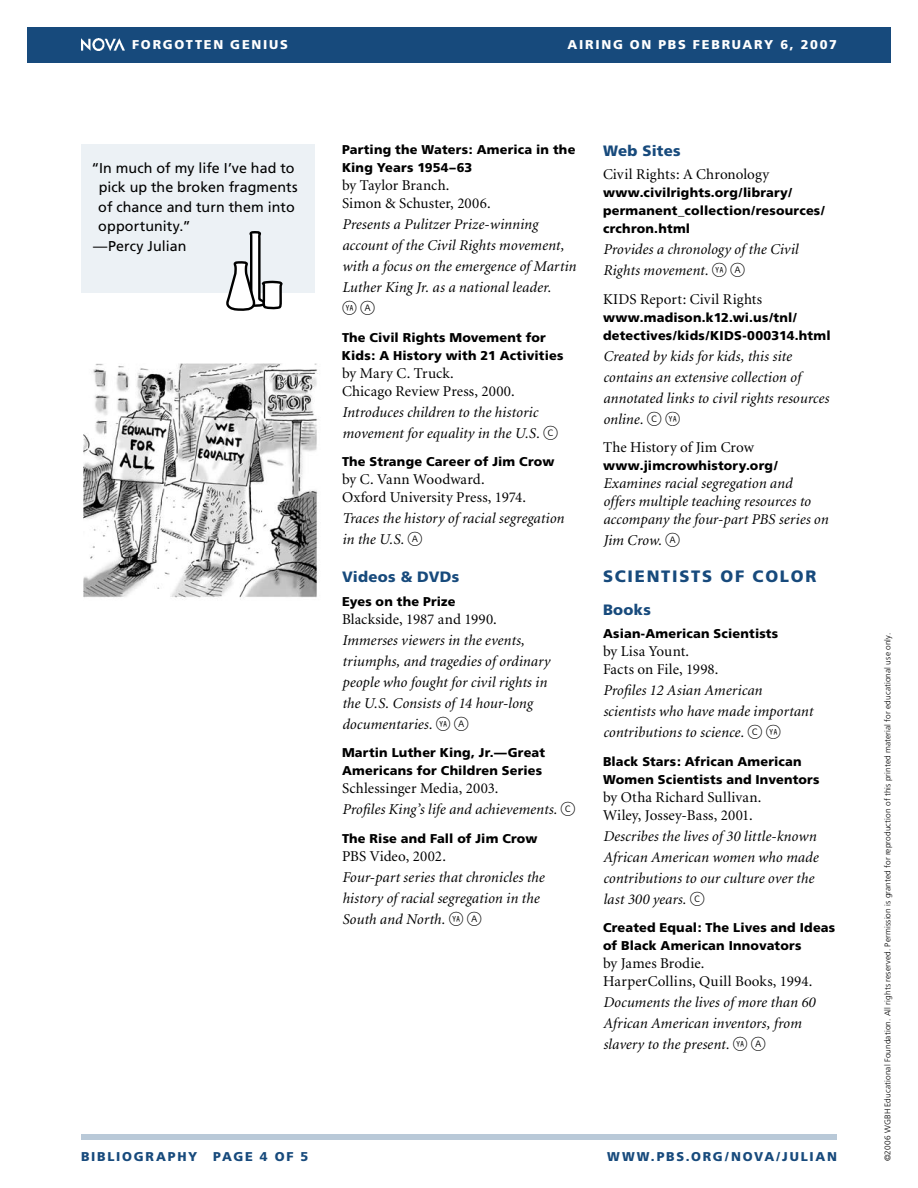
<style>
.page{position:relative;width:918px;height:1188px;background:#fff}
.page>*{position:absolute;margin:0;border:0;box-sizing:border-box;transform-origin:0 0}
.t1{font:900 16.5px "Frutiger";letter-spacing:.11em;color:#174a7c}
.t2{font:italic 15px/21px "Minion";letter-spacing:.01em;color:#000}
.t3{font:15px/18px "Minion";letter-spacing:.01em;color:#000}
.t4{font:900 15px "Frutiger";letter-spacing:.015em;color:#174a7c}
.t5{font:15px "Whitney Index White Round Lt 2";color:#000}
.t6{font:14.25px "Frutiger";letter-spacing:.005em;color:#000}
.t7{font:900 12.75px/18px "Frutiger";letter-spacing:.015em;color:#000}
.t8{font:900 12.75px "Frutiger";letter-spacing:.14em;color:#174a7c}
.t9{font:900 12.75px "Frutiger";letter-spacing:.135em;color:#fff}
.t10{font:300 8.25px "Frutiger";letter-spacing:.015em;color:#000}
.s1{font-family:"Whitney Index White Round Lt 1"}
.s2{font-family:"Whitney Index White Round Lt 1";font-style:normal}
.s3{font-family:"Whitney Index White Round Lt 2";font-style:normal}
.s4{font-style:normal}
</style>
<div class="page">
<img style="left:83px;top:363px;width:235px;height:237px">
<div style="left:27px;top:27px;width:864px;height:36px;background:#174a7c"></div>
<div style="left:81px;top:144px;width:234px;height:149px;background:#ecf1f5"></div>
<svg style="left:226px;top:231px;width:57px;height:80px"></svg>
<img style="left:81px;top:38px;width:44px;height:12px">
<div style="left:81px;top:1134px;width:756px;height:6px;background:#b9c9d8"></div>
<p class="t9" style="left:132px;top:37px;width:11px">FOR</p>
<p class="t9" style="left:163px;top:37px;width:52px">GOTTEN</p>
<p class="t9" style="left:230px;top:37px;width:20px">GENIUSA</p>
<p class="t9" style="left:579px;top:37px;width:259px">iring on PBS February 6, 2007</p>
<p class="t6" style="left:91px;top:159px;width:205px">“In much of my life I’ve had to</p>
<p class="t6" style="left:99px;top:179px;width:200px">pick up the broken fragments</p>
<p class="t6" style="left:98px;top:198px;width:198px">of chance and turn them into</p>
<p class="t6" style="left:98px;top:218px;width:94px">opportunity.”</p>
<p class="t6" style="left:93px;top:237px;width:95px">—Percy Julian</p>
<p class="t7" style="left:342px;top:141px;width:235px">Parting the Waters: America in the<br>King Years 1 954–63</p>
<p class="t3" style="left:342px;top:177px;width:150px">by Taylor Branch.<br>Simon &amp; Schuster, 2006.</p>
<p class="t2" style="left:342px;top:214px;width:236px">Presents a Pulitzer Prize-winning account of the Civil Rights movement, with a focus on the emergence of Martin Luther King Jr. as a national leader.</p>
<p class="t5" style="left:342px;top:301px;width:35px">YA<span class="s1">A</span></p>
<p class="t7" style="left:342px;top:328px;width:223px">The Civil Rights Movement for<br>Kids: A History with 21 Activities</p>
<p class="t3" style="left:342px;top:364px;width:174px">by Mary C. Truck.<br>Chicago Review Press, 2000.</p>
<p class="t2" style="left:342px;top:402px;width:218px">Introduces children to the historic movement for equality in the U.S. <span class="s2">C</span></p>
<p class="t7" style="left:342px;top:453px;width:214px">The Strange Career of Jim Crow</p>
<p class="t3" style="left:342px;top:471px;width:186px">by C. Vann Woodward.<br>Oxford University Press, 1974.</p>
<p class="t2" style="left:342px;top:508px;width:224px">Traces the history of racial segregation in the U.S. <span class="s2">A</span></p>
<p class="t4" style="left:342px;top:568px;width:119px">Videos &amp; DVDs</p>
<p class="t7" style="left:342px;top:592px;width:115px">Eyes on the Prize</p>
<p class="t3" style="left:342px;top:610px;width:156px">Blackside, 1987 and 1990.</p>
<p class="t2" style="left:342px;top:630px;width:209px">Immerses viewers in the events, triumphs, and tragedies of ordinary people who fought for civil rights in the U.S. Consists of 14 hour-long documentaries. <span class="s3">YA</span> <span class="s2">A</span></p>
<p class="t7" style="left:342px;top:744px;width:205px">Martin Luther King, Jr.—Great<br>Americans for Children Series</p>
<p class="t2" style="left:342px;top:778px;width:235px"><span class="s4">Schlessinger Media, 2003.<br></span>Profiles King’s life and achievements. <span class="s2">C</span></p>
<p class="t7" style="left:342px;top:829px;width:197px">The Rise and Fall of Jim Crow</p>
<p class="t3" style="left:342px;top:847px;width:105px">PBS Video, 2002.</p>
<p class="t2" style="left:342px;top:867px;width:204px">Four-part series that chronicles the history of racial segregation in the<br>South and North. <span class="s3">YA</span> <span class="s2">A</span></p>
<p class="t4" style="left:603px;top:142px;width:79px">Web Sites</p>
<p class="t3" style="left:603px;top:166px;width:168px">Civil Rights: A Chronology</p>
<p class="t7" style="left:603px;top:184px;width:223px">www.civilrights.org/library/ permanent_collection/resources/ crchron.html</p>
<p class="t2" style="left:603px;top:239px;width:197px">Provides a chronology of the Civil<br>Rights movement. <span class="s3">YA</span> <span class="s2">A</span></p>
<p class="t3" style="left:603px;top:290px;width:161px">KIDS Report: Civil Rights</p>
<p class="t7" style="left:603px;top:308px;width:229px">www.madison.k1 2.wi.us/tnl/ detectives/kids/KIDS-00031 4.html</p>
<p class="t2" style="left:603px;top:346px;width:227px">Created by kids for kids, this site contains an extensive collection of annotated links to civil rights resources online. <span class="s2">C</span> <span class="s3">YA</span></p>
<p class="t3" style="left:603px;top:439px;width:152px">The History of Jim Crow</p>
<p class="t7" style="left:603px;top:457px;width:176px">www.jimcrowhistory.org/</p>
<p class="t2" style="left:603px;top:475px;width:227px;line-height:18px">Examines racial segregation and<br>offers multiple teaching resources to accompany the four-part PBS series on</p>
<p class="t2" style="left:603px;top:530px;width:79px">Jim Crow. <span class="s2">A</span></p>
<p class="t1" style="left:603px;top:566px;width:215px">Scientists of Color</p>
<p class="t4" style="left:603px;top:601px;width:49px">Books</p>
<p class="t7" style="left:603px;top:625px;width:177px">Asian-American Scientists</p>
<p class="t3" style="left:603px;top:643px;width:117px">by Lisa Yount.<br>Facts on File, 1998.</p>
<p class="t2" style="left:603px;top:680px;width:211px">Profiles 12 Asian American scientists who have made important contributions to science. <span class="s2">C</span> <span class="s3">YA</span></p>
<p class="t7" style="left:603px;top:752px;width:218px">Black Stars: African American<br>Women Scientists and Inventors</p>
<p class="t3" style="left:603px;top:788px;width:160px">by Otha Richard Sullivan.<br>Wiley, Jossey-Bass, 2001.</p>
<p class="t2" style="left:603px;top:826px;width:217px">Describes the lives of 30 little-known<br>African American women who made contributions to our culture over the last 300 years. <span class="s2">C</span></p>
<p class="t7" style="left:603px;top:919px;width:234px">Created Equal: The Lives and Ideas of Black American Innovators</p>
<p class="t3" style="left:603px;top:955px;width:211px">by James Brodie.<br>HarperCollins, Quill Books, 1994.</p>
<p class="t2" style="left:603px;top:992px;width:214px">Documents the lives of more than 60<br>African American inventors, from slavery to the present. <span class="s3">YA</span> <span class="s2">A</span></p>
<p class="t8" style="left:81px;top:1149px;width:173px">Bibliography page</p>
<p class="t8" style="left:275px;top:1149px;width:35px">of 5</p>
<p class="t8" style="left:607px;top:1149px;width:16px">www</p>
<p class="t8" style="left:651px;top:1149px;width:188px">.pbs.org /nova/julian</p>
<p class="t10" style="left:883px;top:1161px;width:530px;rotate:-90deg">©2006 WGBH Educational Foundation. All rights reserved. Permission is granted for reproduction of this printed material for educational use only.</p>
</div>
